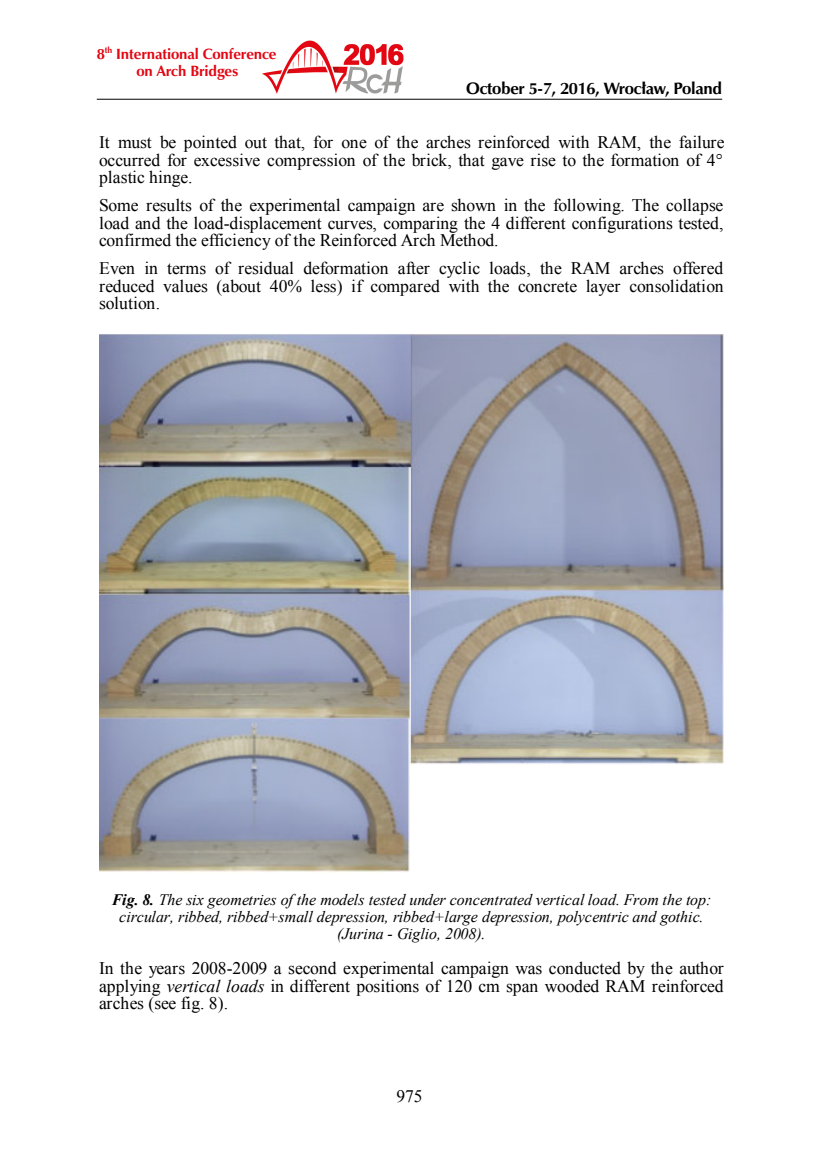
<style>
.page{position:relative;width:819px;height:1166px;background:#fff}
.page>*{position:absolute;margin:0;border:0;box-sizing:border-box;transform-origin:0 0}
.t1{font:17.68px/17.3px "Times New Roman";color:#000;text-align:justify}
.t2{font:17.5px "Times New Roman";color:#000}
.t3{font:700 16.62px "Zapf Humnst EU";letter-spacing:-.02em;color:#000}
.t4{font:italic 15.92px/17.3px "Times New Roman";color:#000;text-align:center}
.t5{font:700 14.88px/17.2px "Zapf Humnst EU";letter-spacing:-.01em;color:#e30613;text-align:center}
.s1{font-weight:700}
.s2{font-style:italic}
</style>
<div class="page">
<img style="left:99px;top:334px;width:624px;height:538px">
<img style="left:263px;top:41px;width:140px;height:52px">
<hr style="left:97px;top:99px;width:625px;height:1px;background:#000">
<p class="t5" style="left:97px;top:45px;width:181px">8<sup>th</sup> International Conference on Arch Bridges</p>
<p class="t3" style="left:466px;top:78px;width:257px">October 5-7, 2016, Wrocław, Poland</p>
<p class="t1" style="left:99px;top:134px;width:627px">It must be pointed out that, for one of the arches reinforced with RAM, the failure occurred for excessive compression of the brick, that gave rise to the formation of 4° plastic hinge.</p>
<p class="t1" style="left:99px;top:197px;width:625px">Some results of the experimental campaign are shown in the following. The collapse load and the load-displacement curves, comparing the 4 different configurations tested, confirmed the efficiency of the Reinforced Arch Method.</p>
<p class="t1" style="left:99px;top:259px;width:626px">Even in terms of residual deformation after cyclic loads, the RAM arches offered reduced values (about 40% less) if compared with the concrete layer consolidation solution.</p>
<p class="t4" style="left:112px;top:890px;width:601px"><span class="s1">Fig. 8.</span> The six geometries of the models tested under concentrated vertical load. From the top: circular, ribbed, ribbed+small depression, ribbed+large depression, polycentric and gothic. (Jurina - Giglio, 2008).</p>
<p class="t1" style="left:99px;top:959px;width:626px">In the years 2008-2009 a second experimental campaign was conducted by the author applying <span class="s2">vertical loads</span> in different positions of 120 cm span wooded RAM reinforced arches (see fig. 8).</p>
<p class="t2" style="left:396px;top:1086px;width:28px">975</p>
</div>
